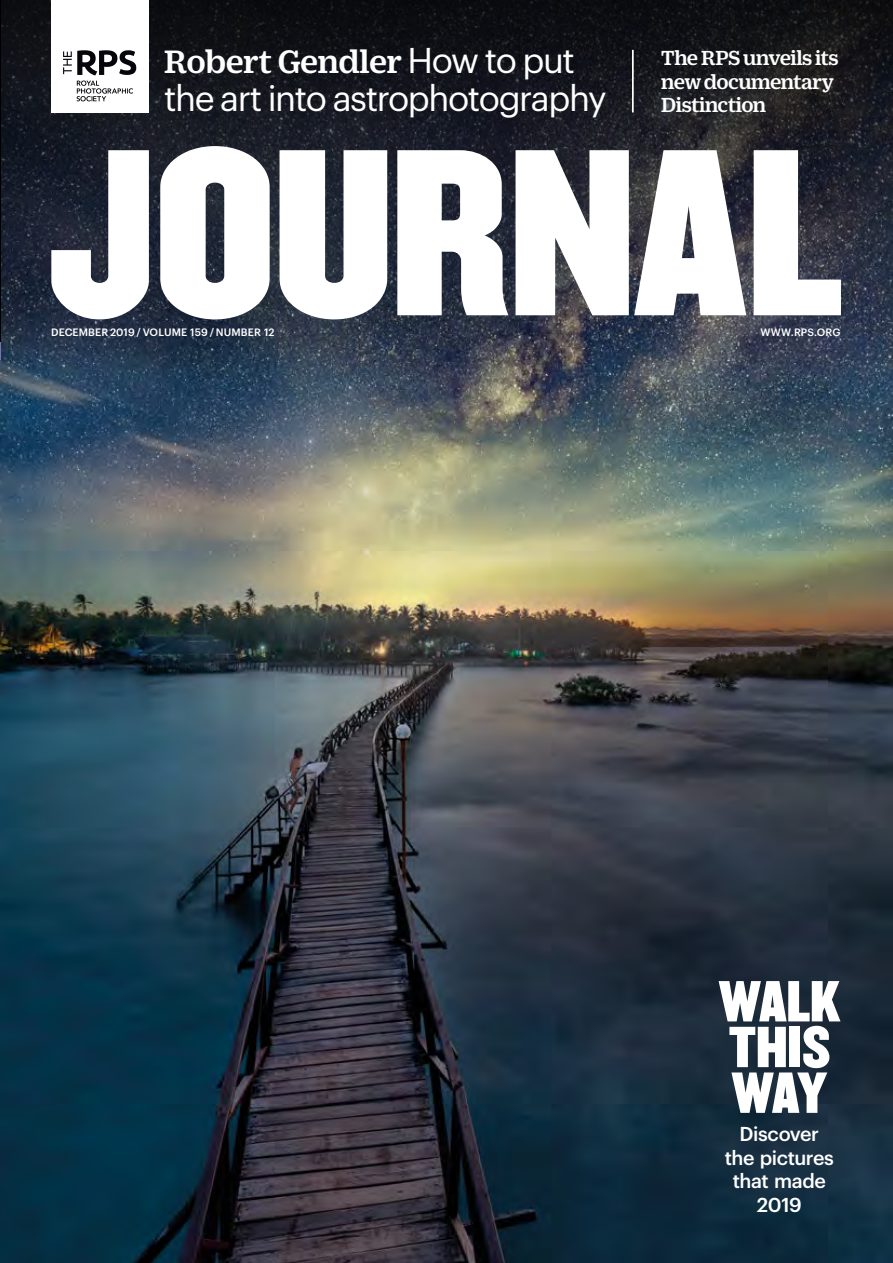
<style>
.page{position:relative;width:893px;height:1263px;background:#fff}
.page>*{position:absolute;margin:0;border:0;box-sizing:border-box;transform-origin:0 0}
.t1{font:206.25px "Champion HTF Middleweight";letter-spacing:-.005em;color:#fff}
.t2{font:50.4px/45.8px "Champion HTF Middleweight";letter-spacing:-.005em;color:#fff}
.t3{font:35.1px "Graphik";letter-spacing:-.04em;color:#fff}
.t4{font:500 35.1px "Duplicate Ionic";letter-spacing:-.015em;color:#fff}
.t5{font:500 22.05px/23.5px "Duplicate Ionic";letter-spacing:-.03em;color:#fff}
.t6{font:500 19.65px/23.7px "Graphik";letter-spacing:-.02em;color:#fff;text-align:center}
.t7{font:500 10.5px "Graphik";letter-spacing:.01em;color:#fff}
.s1{font-family:"Graphik";font-weight:400}
</style>
<div class="page">
<img style="left:0;top:370px;width:893px;height:893px">
<svg style="left:0;top:0;width:893px;height:370px;background:#222732"></svg>
<div style="left:51px;top:0;width:98px;height:113px;background:#fff"></div>
<svg style="left:63px;top:50px;width:73px;height:51px"></svg>
<hr style="left:632px;top:50px;width:2px;height:62px;background:#fff">
<h3 class="t4" style="left:164px;top:37px;width:412px">Robert Gendler <span class="s1">How to put</span></h3>
<h3 class="t3" style="left:164px;top:72px;width:444px">the art into astrophotography</h3>
<h3 class="t5" style="left:661px;top:44px;width:179px">The RPS unveils its new documentary<br>Distinction</h3>
<h1 class="t1" style="left:47px;top:93px;width:797px">JOURNAL</h1>
<p class="t7" style="left:51px;top:324px;width:225px">DECEMBER 2019 / VOLUME 159 / NUMBER 12</p>
<p class="t7" style="left:760px;top:324px;width:82px">WWW.RPS.ORG</p>
<h2 class="t2" style="left:719px;top:981px;width:123px">WALK<br>THIS<br>WAY</h2>
<h3 class="t6" style="left:725px;top:1120px;width:111px">Discover the pictures that made<br>2019</h3>
</div>
